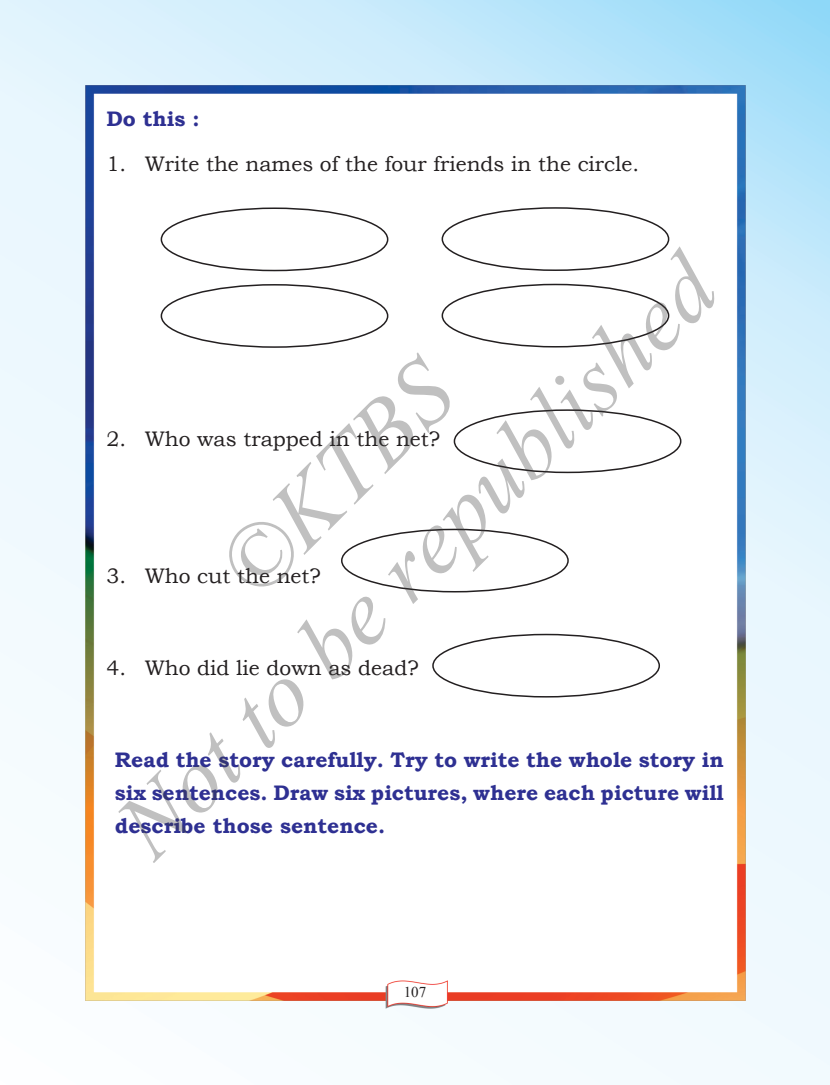
<style>
.page{position:relative;width:830px;height:1085px;background:#fff}
.page>*{position:absolute;margin:0;border:0;box-sizing:border-box;transform-origin:0 0}
.t1{font:italic 93px/111.6px "Times New Roman";color:rgb(64 64 64/.33);text-align:center}
.t2{font:700 21px/33px "Bookman Old Style";color:#2e3092;text-align:justify}
.List_Paragraph{font:21px "Bookman Old Style";color:#231f20}
.t3{font:15px "Times New Roman";color:#231f20}
</style>
<div class="page">
<img style="left:0;top:0;width:829px;height:1084px">
<div style="left:160px;top:207px;width:228px;height:64px;border:2px solid #231f20;border-radius:50%"></div>
<div style="left:441px;top:207px;width:228px;height:64px;border:2px solid #231f20;border-radius:50%"></div>
<div style="left:160px;top:284px;width:228px;height:64px;border:2px solid #231f20;border-radius:50%"></div>
<div style="left:441px;top:284px;width:228px;height:63px;border:2px solid #231f20;border-radius:50%"></div>
<div style="left:453px;top:409px;width:228px;height:64px;border:2px solid #231f20;border-radius:50%"></div>
<div style="left:341px;top:528px;width:227px;height:64px;border:2px solid #231f20;border-radius:50%"></div>
<div style="left:432px;top:633px;width:227px;height:64px;border:2px solid #231f20;border-radius:50%"></div>
<p class="t2" style="left:106px;top:102px;width:95px">Do this :</p>
<p class="List_Paragraph" style="left:106px;top:151px;width:534px">1. Write the names of the four friends in the circle.</p>
<h1 class="t1" style="left:12px;top:721px;width:805px;rotate:-45deg">©KTBS<br>Not to be republished</h1>
<p class="List_Paragraph" style="left:106px;top:425px;width:335px">2. Who was trapped in the net?</p>
<p class="List_Paragraph" style="left:106px;top:562px;width:216px">3. Who cut the net?</p>
<p class="List_Paragraph" style="left:106px;top:654px;width:314px">4. Who did lie down as dead?</p>
<p class="t2" style="left:115px;top:742px;width:610px">Read the story carefully. Try to write the whole story in six sentences. Draw six pictures, where each picture will describe those sentence.</p>
<p class="t3" style="left:403px;top:981px;width:24px">107</p>
</div>
